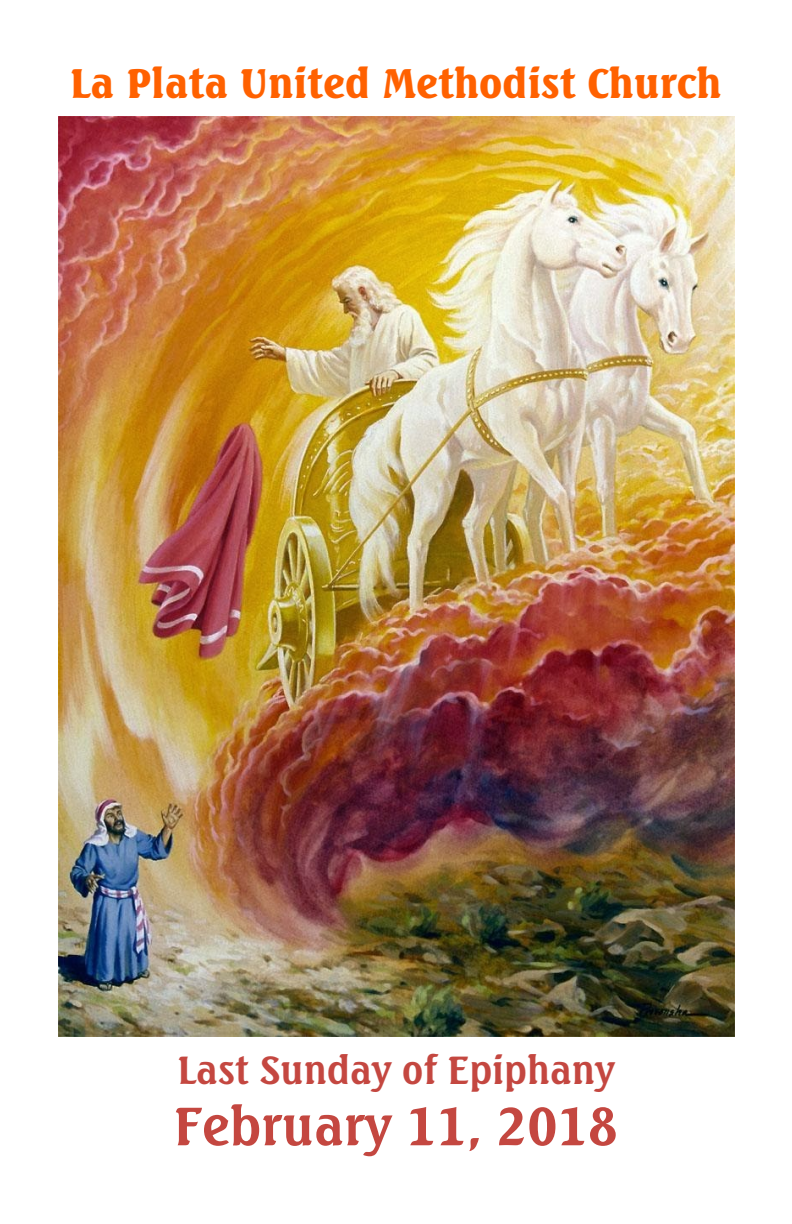
<style>
.page{position:relative;width:792px;height:1224px;background:#fff}
.page>*{position:absolute;margin:0;border:0;box-sizing:border-box;transform-origin:0 0}
.t1{font:300 52px "Seagull BT";color:#c44740}
.t2{font:800 40px "Seagull BT";color:#ff6100}
.t3{font:300 38px "Seagull BT";color:#c44740}
</style>
<div class="page">
<img style="left:59px;top:117px;width:676px;height:919px">
<p class="t2" style="left:70px;top:68px;width:653px">La Plata United Methodist Church</p>
<p class="t3" style="left:178px;top:1055px;width:438px">Last Sunday of Epiphany</p>
<h1 class="t1" style="left:174px;top:1106px;width:446px">February 11, 2018</h1>
</div>
